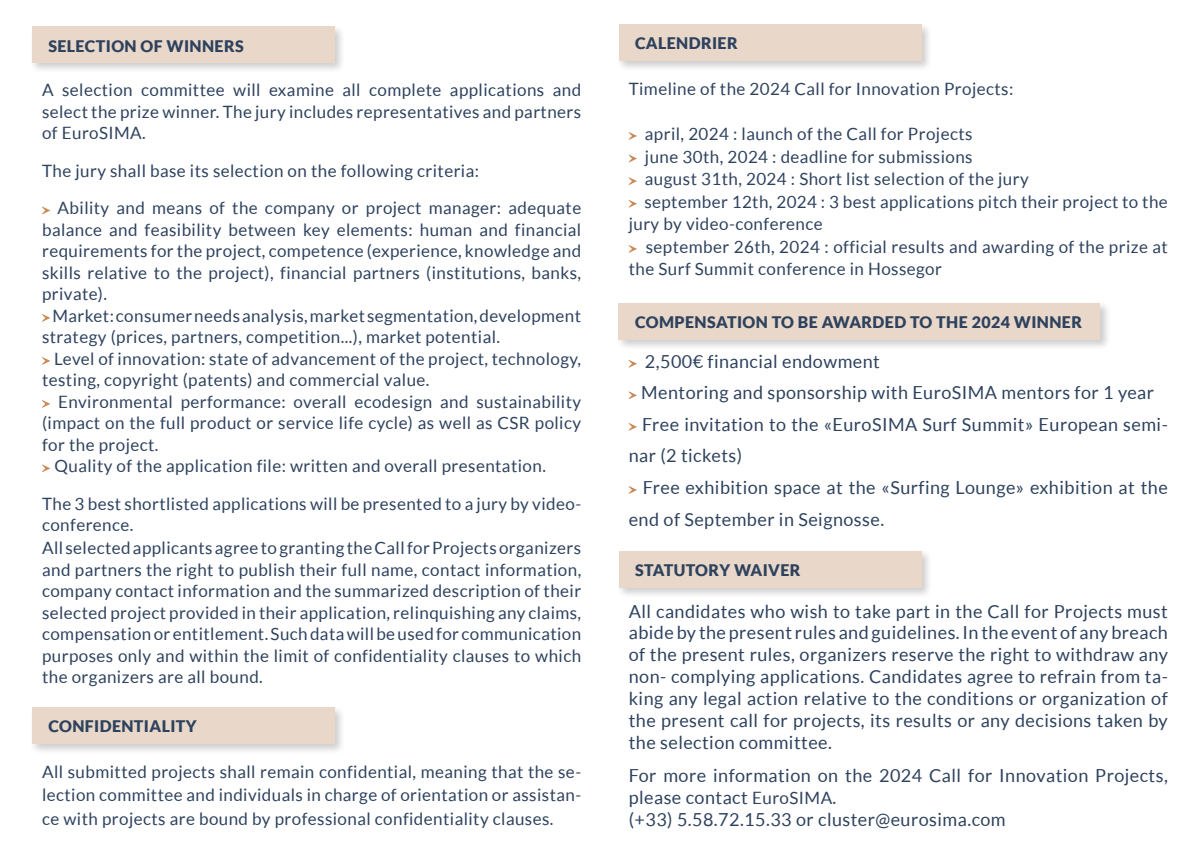
<style>
.page{position:relative;width:1200px;height:850px;background:#fff}
.page>*{position:absolute;margin:0;border:0;box-sizing:border-box;transform-origin:0 0}
.t1{font:18px/22px "Lato";letter-spacing:.025em;color:#2e425e;text-align:justify}
.t2{font:17px/21.5px "Lato";letter-spacing:.025em;color:#2e425e;text-align:justify}
.t3{font:900 16px "Lato";letter-spacing:.025em;color:#2e425e}
.s1{font-size:17px}
</style>
<div class="page">
<svg style="left:42px;top:206px;width:8px;height:8px"></svg>
<svg style="left:42px;top:314px;width:8px;height:8px"></svg>
<svg style="left:42px;top:357px;width:8px;height:8px"></svg>
<svg style="left:42px;top:400px;width:8px;height:8px"></svg>
<svg style="left:42px;top:464px;width:8px;height:8px"></svg>
<div style="left:30px;top:24px;width:316px;height:50px;background:#000;opacity:.2"></div>
<div style="left:32px;top:26px;width:303px;height:37px;background:#e9d8c9"></div>
<svg style="left:629px;top:132px;width:8px;height:8px"></svg>
<svg style="left:629px;top:155px;width:8px;height:8px"></svg>
<svg style="left:629px;top:177px;width:8px;height:8px"></svg>
<svg style="left:629px;top:200px;width:8px;height:8px"></svg>
<svg style="left:629px;top:245px;width:8px;height:8px"></svg>
<div style="left:616px;top:22px;width:317px;height:50px;background:#000;opacity:.2"></div>
<div style="left:619px;top:24px;width:303px;height:37px;background:#e9d8c9"></div>
<div style="left:30px;top:705px;width:316px;height:50px;background:#000;opacity:.2"></div>
<div style="left:32px;top:707px;width:303px;height:37px;background:#e9d8c9"></div>
<div style="left:616px;top:548px;width:317px;height:51px;background:#000;opacity:.2"></div>
<div style="left:619px;top:551px;width:303px;height:37px;background:#e9d8c9"></div>
<svg style="left:629px;top:360px;width:8px;height:8px"></svg>
<svg style="left:629px;top:391px;width:8px;height:8px"></svg>
<svg style="left:629px;top:423px;width:8px;height:8px"></svg>
<svg style="left:629px;top:486px;width:8px;height:8px"></svg>
<div style="left:616px;top:300px;width:495px;height:51px;background:#000;opacity:.2"></div>
<div style="left:619px;top:303px;width:481px;height:37px;background:#e9d8c9"></div>
<p class="t3" style="left:48px;top:36px;width:197px">SELECTION OF WINNERS</p>
<p class="t2" style="left:42px;top:79px;width:541px">A selection committee will examine all complete applications and select the prize winner. The jury includes representatives and partners of EuroSIMA.</p>
<p class="t2" style="left:42px;top:160px;width:438px">The jury shall base its selection on the following criteria:</p>
<p class="t2" style="left:42px;top:197px;width:541px;text-indent:16px">Ability and means of the company or project manager: adequate balance and feasibility between key elements: human and financial requirements for the project, competence (experience, knowledge and skills relative to the project), financial partners (institutions, banks, private).</p>
<p class="t2" style="left:42px;top:305px;width:541px;text-indent:10px">Market: consumer needs analysis, market segmentation, development strategy (prices, partners, competition...), market potential.</p>
<p class="t2" style="left:42px;top:348px;width:541px;text-indent:12px">Level of innovation: state of advancement of the project, technology, testing, copyright (patents) and commercial value.</p>
<p class="t2" style="left:58px;top:391px;width:524px">Environmental performance: overall ecodesign and sustainability</p>
<p class="t2" style="left:42px;top:412px;width:541px">(impact on the full product or service life cycle) as well as CSR policy</p>
<p class="t2" style="left:42px;top:434px;width:118px">for the project.</p>
<p class="t2" style="left:55px;top:455px;width:493px">Quality of the application file: written and overall presentation.</p>
<p class="t2" style="left:42px;top:493px;width:541px;text-align:left">The 3 best shortlisted applications will be presented to a jury by video&shy;conference.<br>All selected applicants agree to granting the Call for Projects organizers and partners the right to publish their full name, contact information, company contact information and the summarized description of their selected project provided in their application, relinquishing any claims, compensation or entitlement. Such data will be used for communication purposes only and within the limit of confidentiality clauses to which the organizers are all bound.</p>
<p class="t3" style="left:48px;top:717px;width:150px">CONFIDENTIALITY</p>
<p class="t2" style="left:42px;top:760px;width:541px;line-height:23.6px">All submitted projects shall remain confidential, meaning that the se&shy;lection committee and individuals in charge of orientation or assistan&shy;ce with projects are bound by professional confidentiality clauses.</p>
<p class="t3" style="left:635px;top:34px;width:104px">CALENDRIER</p>
<p class="t2" style="left:629px;top:78px;width:386px">Timeline of the 2024 Call for Innovation Projects:</p>
<p class="t2" style="left:645px;top:123px;width:329px">april, 2024 : launch of the Call for Projects</p>
<p class="t2" style="left:645px;top:146px;width:329px">june 30th, 2024 : deadline for submissions</p>
<p class="t2" style="left:645px;top:168px;width:385px">august 31th, 2024 : Short list selection of the jury</p>
<p class="t2" style="left:644px;top:191px;width:525px">september 12th, 2024 : 3 best applications pitch their project to the</p>
<p class="t2" style="left:629px;top:213px;width:196px">jury by video-conference</p>
<p class="t2" style="left:646px;top:236px;width:524px">september 26th, 2024 : official results and awarding of the prize at</p>
<p class="t2" style="left:629px;top:258px;width:315px">the Surf Summit conference in Hossegor</p>
<p class="t3" style="left:635px;top:312px;width:449px">COMPENSATION TO BE AWARDED TO THE 2024 WINNER</p>
<p class="t1" style="left:645px;top:350px;width:237px">2,500€ financial endowment</p>
<p class="t1" style="left:641px;top:382px;width:514px">Mentoring and sponsorship with EuroSIMA mentors for 1 year</p>
<p class="t1" style="left:642px;top:413px;width:527px">Free invitation to the «EuroSIMA Surf Summit» European semi-</p>
<p class="t1" style="left:629px;top:445px;width:115px">nar (2 tickets)</p>
<p class="t1" style="left:643px;top:476px;width:527px">Free exhibition space at the «Surfing Lounge» exhibition at the</p>
<p class="t1" style="left:629px;top:508px;width:257px">end of September in Seignosse.</p>
<p class="t3" style="left:635px;top:561px;width:167px">STATUTORY WAIVER</p>
<p class="t1" style="left:629px;top:600px;width:541px">All candidates who wish to take part in the Call for Projects must abide by the present rules and guidelines. In the event of any breach of the present rules, organizers reserve the right to withdraw any non- complying applications. Candidates agree to refrain from ta&shy;king any legal action relative to the conditions or organization of the present call for projects, its results or any decisions taken by the selection committee.</p>
<p class="t1" style="left:629px;top:764px;width:541px;text-align:left">For more information on the 2024 Call for Innovation Projects, please contact <span class="s1">EuroSIMA</span>.<br>(+33) 5.58.72.15.33 or cluster@eurosima.com</p>
</div>
